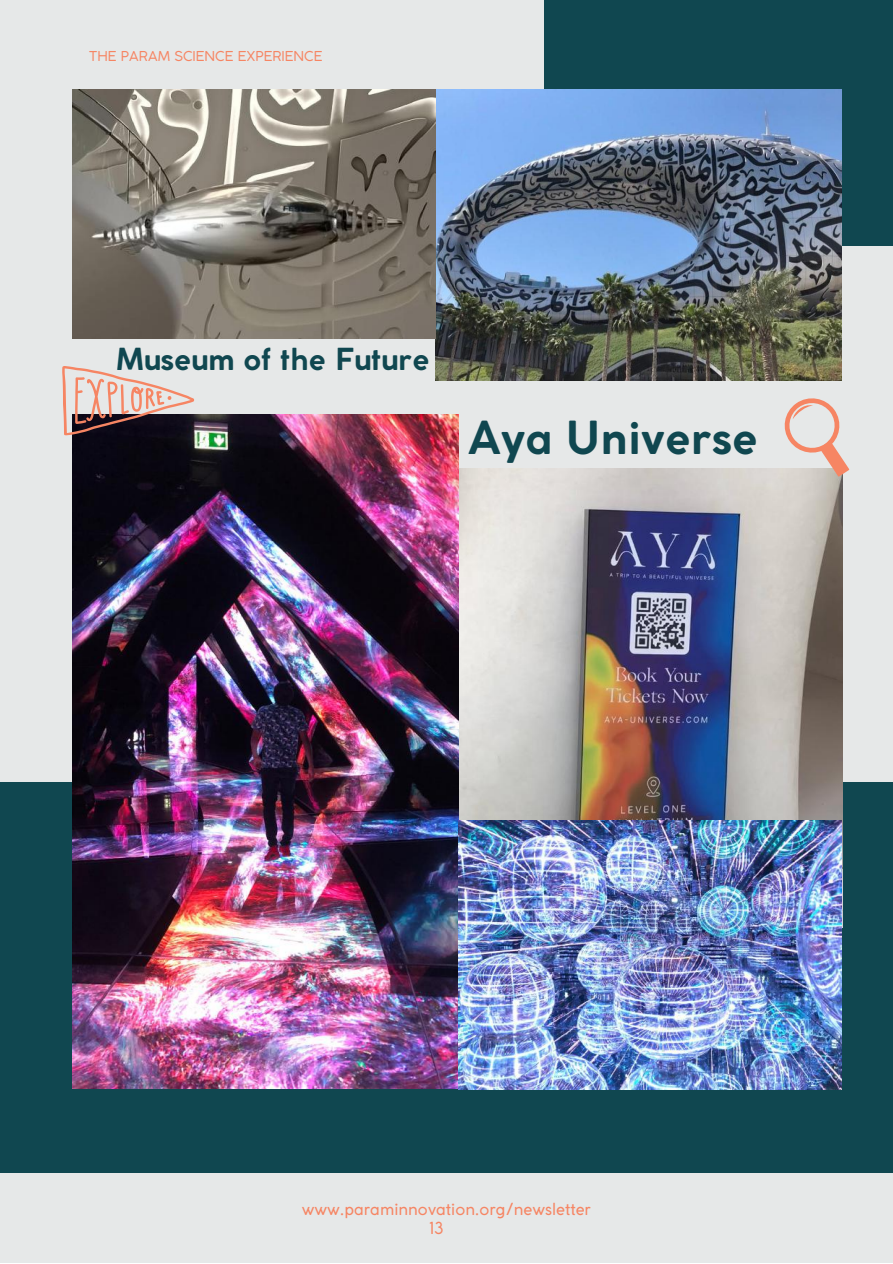
<style>
.page{position:relative;width:893px;height:1264px;background:#fff}
.page>*{position:absolute;margin:0;border:0;box-sizing:border-box;transform-origin:0 0}
.t1{font:700 45px "Coco Gothic";color:#104750}
.t2{font:700 30px "Coco Gothic";color:#104750}
.t3{font:16.5px "Coco Gothic";color:#f68563}
.t4{font:13.5px "Coco Gothic";color:#f68563}
</style>
<div class="page">
<div style="left:0;top:0;width:892px;height:1262px;background:#e6e8e8"></div>
<div style="left:0;top:782px;width:892px;height:390px;background:#104750"></div>
<img style="left:459px;top:468px;width:383px;height:459px">
<div style="left:544px;top:0;width:348px;height:246px;background:#104750"></div>
<img style="left:72px;top:415px;width:387px;height:673px">
<img style="left:459px;top:820px;width:382px;height:269px">
<img style="left:436px;top:89px;width:405px;height:291px">
<img style="left:72px;top:89px;width:363px;height:250px">
<svg style="left:62px;top:366px;width:133px;height:70px"></svg>
<svg style="left:781px;top:398px;width:68px;height:79px"></svg>
<p class="t4" style="left:89px;top:51px;width:235px">THE PARAM SCIENCE EXPERIENCE</p>
<h2 class="t2" style="left:116px;top:347px;width:315px">Museum of the Future</h2>
<h1 class="t1" style="left:468px;top:421px;width:291px">Aya Universe</h1>
<p class="t3" style="left:302px;top:1202px;width:290px">www.paraminnovation.org/newsletter</p>
<p class="t3" style="left:429px;top:1221px;width:16px">13</p>
</div>
